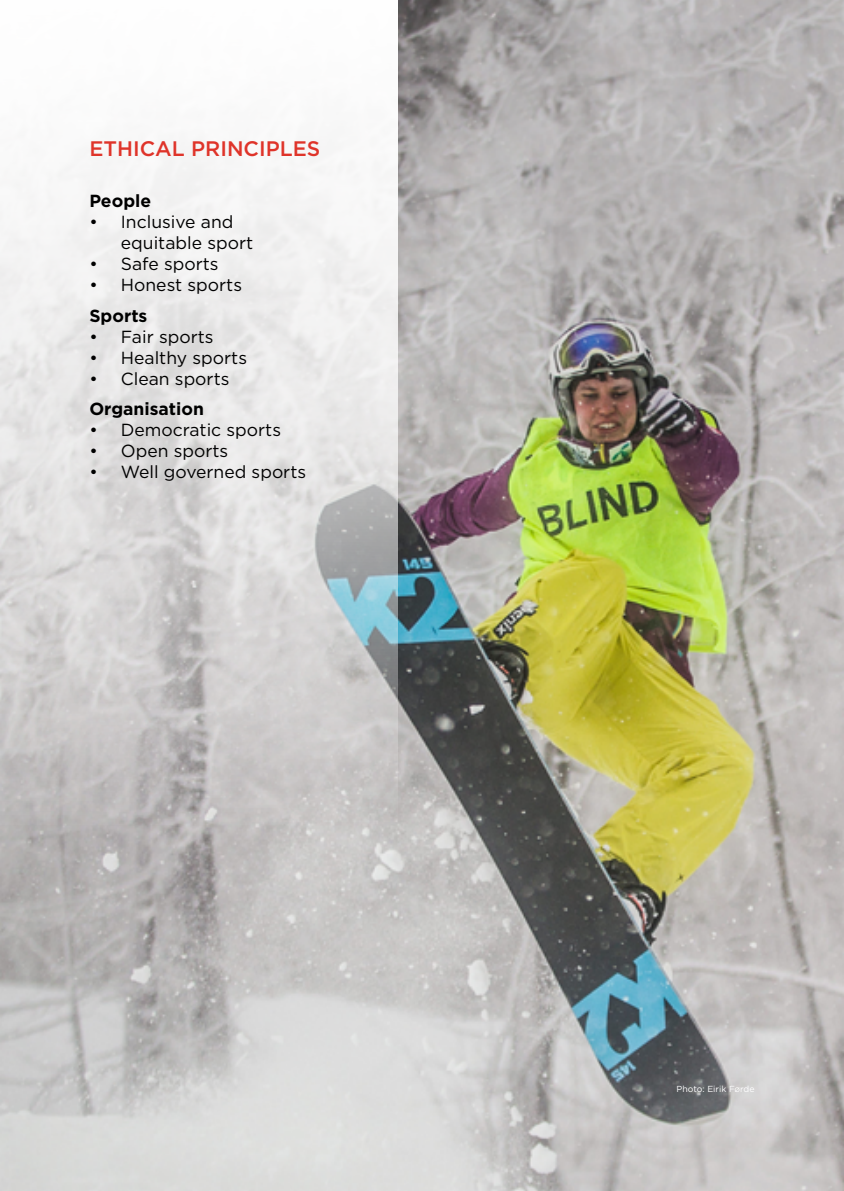
<style>
.page{position:relative;width:844px;height:1191px;background:#fff}
.page>*{position:absolute;margin:0;border:0;box-sizing:border-box;transform-origin:0 0}
.t1{font:500 21px "Gotham";color:#df342a}
.t2{font:17.5px/21px "Gotham";color:#000}
.t3{font:700 17.5px "Gotham";color:#000}
.t4{font:8.75px "Gotham";color:#fff}
</style>
<div class="page">
<img style="left:397px;top:0;width:446px;height:1191px">
<svg style="left:0;top:142px;width:397px;height:1049px;background:#d4d3d3"></svg>
<p class="t1" style="left:89px;top:135px;width:232px">ETHICAL PRINCIPLES</p>
<p class="t3" style="left:89px;top:189px;width:63px">People</p>
<p class="t2" style="left:121px;top:210px;width:134px;text-indent:-32px">• Inclusive and equitable sport</p>
<p class="t2" style="left:89px;top:252px;width:131px">• Safe sports</p>
<p class="t2" style="left:89px;top:273px;width:154px">• Honest sports</p>
<p class="t3" style="left:89px;top:304px;width:59px">Sports</p>
<p class="t2" style="left:89px;top:325px;width:126px">• Fair sports</p>
<p class="t2" style="left:89px;top:346px;width:159px">• Healthy sports</p>
<p class="t2" style="left:89px;top:367px;width:142px">• Clean sports</p>
<p class="t3" style="left:89px;top:398px;width:116px">Organisation</p>
<p class="t2" style="left:89px;top:419px;width:193px">• Democratic sports</p>
<p class="t2" style="left:89px;top:440px;width:140px">• Open sports</p>
<p class="t2" style="left:89px;top:461px;width:218px">• Well governed sports</p>
<p class="t4" style="left:676px;top:1082px;width:80px">Photo: Eirik Førde</p>
</div>
